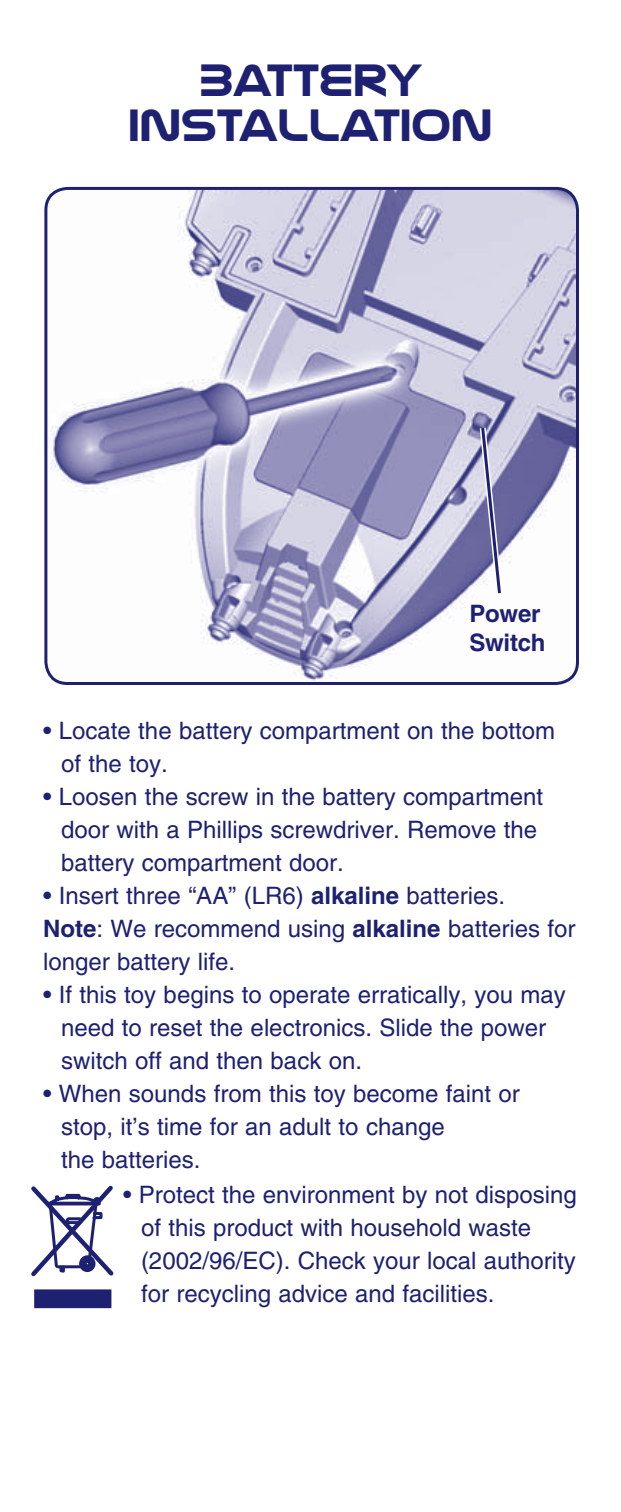
<style>
.page{position:relative;width:621px;height:1512px;background:#fff}
.page>*{position:absolute;margin:0;border:0;box-sizing:border-box;transform-origin:0 0}
.t1{font:700 48px/45px "Nasalization Extended";letter-spacing:-.025em;color:#1e2171;text-align:center}
.t2{font:24px/33px "Helvetica LT Std";color:#1e2171}
.t3{font:700 24px/28.8px "Helvetica LT Std";letter-spacing:-.01em;color:#1e2171}
.s1{font-weight:700}
</style>
<div class="page">
<svg style="left:31px;top:1186px;width:82px;height:123px"></svg>
<div style="left:36px;top:1291px;width:74px;height:16px;background:#1e2171"></div>
<div style="left:34px;top:1289px;width:77px;height:19px;border:3px solid #1e2171"></div>
<img style="left:46px;top:188px;width:532px;height:495px;border-radius:22px">
<div style="left:44px;top:187px;width:535px;height:498px;border:3px solid #1e2171;border-radius:22px"></div>
<svg style="left:476px;top:421px;width:30px;height:179px"></svg>
<h1 class="t1" style="left:128px;top:58px;width:367px">BATTERY<br>INSTALLATION</h1>
<p class="t3" style="left:469px;top:602px;width:78px">Power<br>Switch</p>
<p class="t2" style="left:61px;top:717px;width:496px;text-indent:-18px">• Locate the battery compartment on the bottom of the toy.</p>
<p class="t2" style="left:61px;top:783px;width:483px;text-indent:-18px">• Loosen the screw in the battery compartment door with a Phillips screwdriver. Remove the battery compartment door.</p>
<p class="t2" style="left:43px;top:882px;width:534px">• Insert three “AA” (LR6) <span class="s1">alkaline</span> batteries.<br><span class="s1">Note</span>: We recommend using <span class="s1">alkaline</span> batteries for longer battery life.</p>
<p class="t2" style="left:61px;top:981px;width:506px;text-indent:-18px">• If this toy begins to operate erratically, you may need to reset the electronics. Slide the power switch off and then back on.</p>
<p class="t2" style="left:61px;top:1080px;width:460px;text-indent:-18px">• When sounds from this toy become faint or stop, it’s time for an adult to change<br>the batteries.</p>
<p class="t2" style="left:141px;top:1181px;width:437px;text-indent:-18px">• Protect the environment by not disposing of this product with household waste (2002/96/EC). Check your local authority for recycling advice and facilities.</p>
</div>
